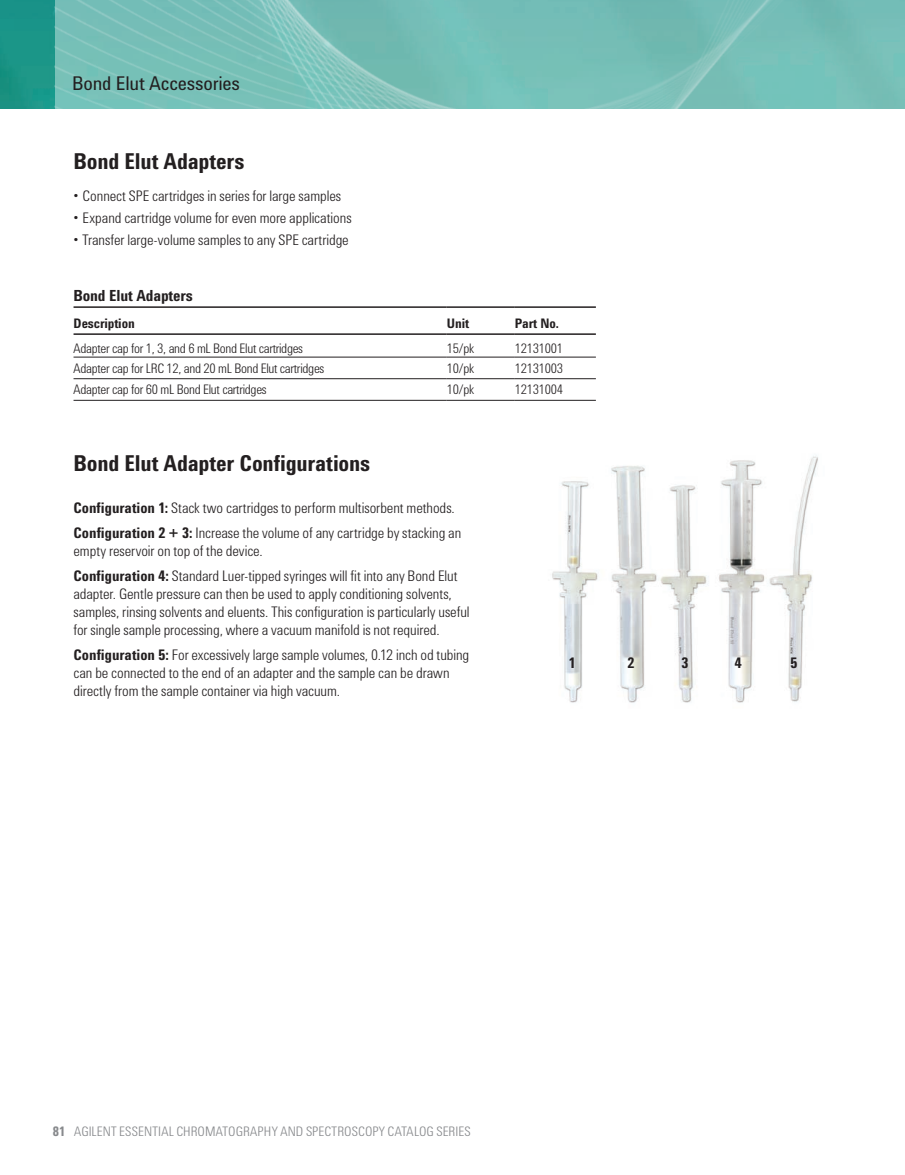
<style>
.page{position:relative;width:905px;height:1175px;background:#fff}
.page>*{position:absolute;margin:0;border:0;box-sizing:border-box;transform-origin:0 0}
.Heading2{font:700 22.5px "Agilent Condensed CFF";letter-spacing:-.01em;color:#231f20}
.t1{font:19.5px "Agilent Condensed CFF";letter-spacing:-.01em;color:#231f20}
.OT_Title{font:700 15.75px "Agilent Condensed CFF";letter-spacing:-.01em;color:#231f20}
.Body{font:300 15px/18px "Agilent Condensed CFF";letter-spacing:-.005em;color:#231f20}
.Body-2{font:700 15px "Agilent Condensed CFF";color:#231f20}
.Table_Body{font:300 13.5px "Agilent Condensed CFF";letter-spacing:-.02em;color:#231f20}
.t2{font:300 13.5px "Agilent Condensed CFF";letter-spacing:.005em;color:#87898c}
.OT_ColumnHeader{font:700 13.5px "Agilent Condensed CFF";letter-spacing:-.01em;color:#231f20}
.s1{font-weight:700}
</style>
<div class="page">
<div style="left:0;top:0;width:54px;height:108px;background:#1b9688"></div>
<img style="left:54px;top:0;width:850px;height:108px">
<img style="left:552px;top:456px;width:266px;height:247px">
<hr style="left:74px;top:306px;width:373px;height:2px;background:#231f20">
<hr style="left:447px;top:306px;width:68px;height:2px;background:#231f20">
<hr style="left:515px;top:306px;width:81px;height:2px;background:#231f20">
<hr style="left:74px;top:333px;width:373px;height:2px;background:#231f20">
<hr style="left:447px;top:333px;width:68px;height:2px;background:#231f20">
<hr style="left:515px;top:333px;width:81px;height:2px;background:#231f20">
<hr style="left:74px;top:357px;width:373px;height:1px;background:#231f20">
<hr style="left:447px;top:357px;width:68px;height:1px;background:#231f20">
<hr style="left:515px;top:357px;width:81px;height:1px;background:#231f20">
<hr style="left:74px;top:378px;width:373px;height:1px;background:#231f20">
<hr style="left:74px;top:400px;width:373px;height:1px;background:#231f20">
<hr style="left:447px;top:378px;width:68px;height:1px;background:#231f20">
<hr style="left:447px;top:400px;width:68px;height:1px;background:#231f20">
<hr style="left:515px;top:378px;width:81px;height:1px;background:#231f20">
<hr style="left:515px;top:400px;width:81px;height:1px;background:#231f20">
<h2 class="t1" style="left:72px;top:69px;width:169px">Bond Elut Accessories</h2>
<p class="Heading2" style="left:74px;top:144px;width:172px">Bond Elut Adapters</p>
<p class="Body" style="left:74px;top:186px;width:269px">• Connect SPE cartridges in series for large samples</p>
<p class="Body" style="left:74px;top:207px;width:279px">• Expand cartridge volume for even more applications</p>
<p class="Body" style="left:74px;top:229px;width:277px">• Transfer large-volume samples to any SPE cartridge</p>
<p class="OT_Title" style="left:74px;top:284px;width:120px">Bond Elut Adapters</p>
<p class="OT_ColumnHeader" style="left:74px;top:313px;width:63px">Description</p>
<p class="OT_ColumnHeader" style="left:447px;top:313px;width:24px">Unit</p>
<p class="OT_ColumnHeader" style="left:515px;top:313px;width:45px">Part No.</p>
<p class="Table_Body" style="left:74px;top:338px;width:231px">Adapter cap for 1, 3, and 6 mL Bond Elut cartridges</p>
<p class="Table_Body" style="left:447px;top:338px;width:29px">15/pk</p>
<p class="Table_Body" style="left:515px;top:338px;width:50px">12131001</p>
<p class="Table_Body" style="left:74px;top:358px;width:252px">Adapter cap for LRC 12, and 20 mL Bond Elut cartridges</p>
<p class="Table_Body" style="left:447px;top:358px;width:29px">10/pk</p>
<p class="Table_Body" style="left:515px;top:358px;width:50px">12131003</p>
<p class="Table_Body" style="left:74px;top:379px;width:194px">Adapter cap for 60 mL Bond Elut cartridges</p>
<p class="Table_Body" style="left:447px;top:379px;width:29px">10/pk</p>
<p class="Table_Body" style="left:515px;top:379px;width:50px">12131004</p>
<p class="Heading2" style="left:74px;top:446px;width:298px">Bond Elut Adapter Configurations</p>
<p class="Body" style="left:74px;top:497px;width:383px"><span class="s1">Configuration 1:</span> Stack two cartridges to perform multisorbent methods.</p>
<p class="Body" style="left:74px;top:522px;width:389px"><span class="s1">Configuration 2 + 3:</span> Increase the volume of any cartridge by stacking an empty reservoir on top of the device.</p>
<p class="Body" style="left:74px;top:566px;width:397px"><span class="s1">Configuration 4:</span> Standard Luer-tipped syringes will fit into any Bond Elut adapter. Gentle pressure can then be used to apply conditioning solvents, samples, rinsing solvents and eluents. This configuration is particularly useful for single sample processing, where a vacuum manifold is not required.</p>
<p class="Body" style="left:74px;top:645px;width:397px"><span class="s1">Configuration 5:</span> For excessively large sample volumes, 0.12 inch od tubing can be connected to the end of an adapter and the sample can be drawn directly from the sample container via high vacuum.</p>
<p class="Body-2" style="left:569px;top:652px;width:8px">1</p>
<p class="Body-2" style="left:627px;top:652px;width:8px">2</p>
<p class="Body-2" style="left:681px;top:652px;width:8px">3</p>
<p class="Body-2" style="left:734px;top:652px;width:8px">4</p>
<p class="Body-2" style="left:790px;top:652px;width:8px">5</p>
<p class="t2" style="left:53px;top:1121px;width:419px"><span class="s1">81</span> AGILENT ESSENTIAL CHROMATOGRAPHY AND SPECTROSCOPY CATALOG SERIES</p>
</div>
